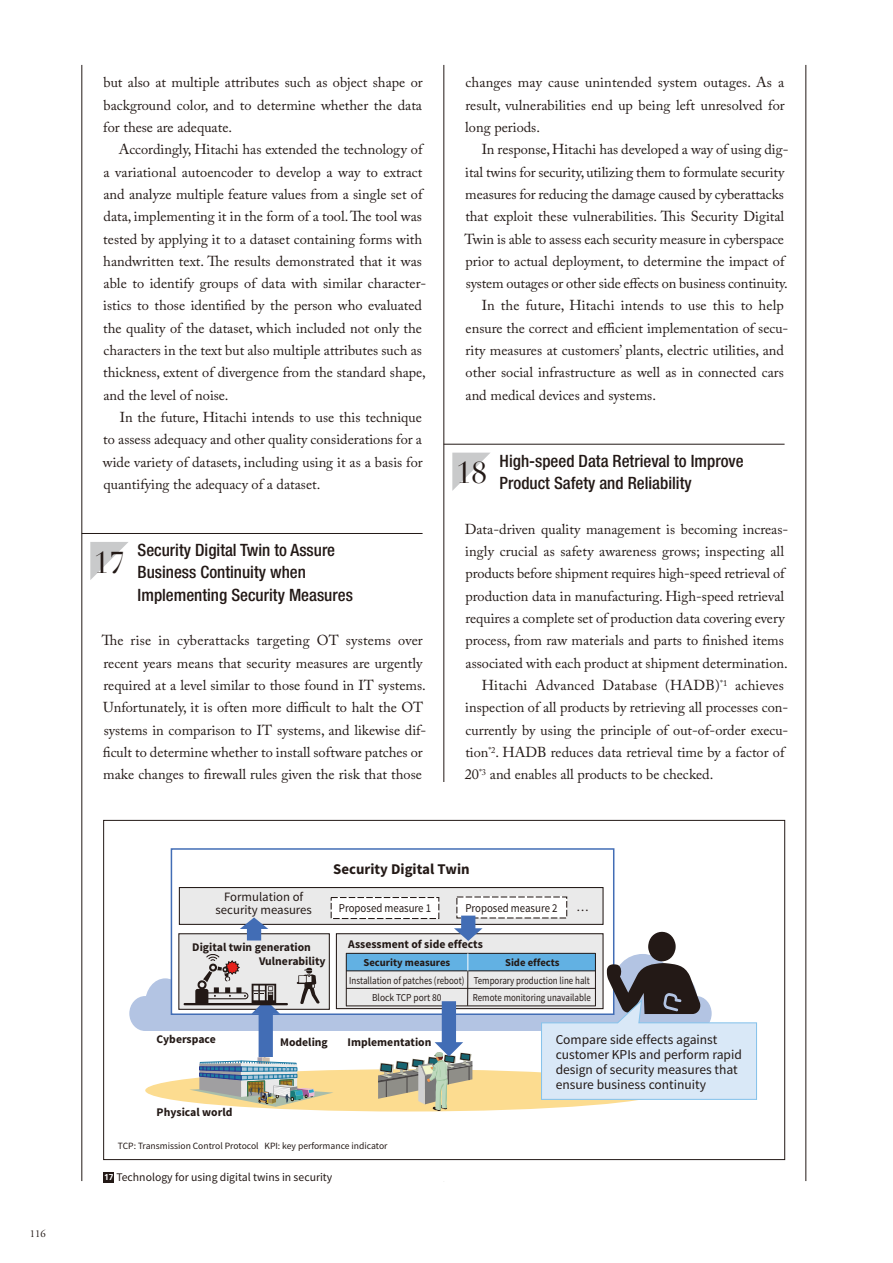
<style>
.page{position:relative;width:893px;height:1263px;background:#fff}
.page>*{position:absolute;margin:0;border:0;box-sizing:border-box;transform-origin:0 0}
.t1{font:29.7px "Didot LT Pro";color:#231916}
.t2{font:500 condensed 16.95px/22.4px "Helvetica Neue LT Std";color:#231916}
.t3{font:700 14.85px "Source Sans Pro";color:#231916}
.t4{font:14.4px/22.4px "Adobe Caslon Pro";color:#231916;text-align:justify}
.t5{font:13.5px/15px "Source Sans Pro";color:#231916}
.t6{font:12.75px/13.5px "Source Sans Pro";color:#231916;text-align:center}
.t7{font:12px "Source Sans Pro";color:#231916;scale:.9 1}
.t8{font:700 11.7px "Source Sans Pro";color:#231916}
.t9{font:11.7px "Source Sans Pro";color:#231916}
.t10{font:700 10.65px "Source Sans Pro";color:#231916}
.t11{font:10.65px "Adobe Garamond Pro";color:#231916}
.t12{font:10.5px "Source Sans Pro";color:#231916;scale:.85 1}
.t13{font:10.5px "Source Sans Pro";color:#231916;scale:.9 1}
.t14{font:9.6px "Source Sans Pro";color:#231916}
.s1{font-family:"Frutiger LT Std";font-weight:700;font-size:8.55px;color:#fff}
</style>
<div class="page">
<hr style="left:82px;top:65px;width:1px;height:1116px;background:#231916">
<hr style="left:444px;top:65px;width:1px;height:1116px;background:#231916">
<hr style="left:805px;top:65px;width:1px;height:1116px;background:#231916">
<hr style="left:444px;top:444px;width:340px;height:1px;background:#231916">
<svg style="left:452px;top:453px;width:38px;height:38px"></svg>
<hr style="left:82px;top:533px;width:340px;height:1px;background:#231916">
<svg style="left:90px;top:542px;width:38px;height:38px"></svg>
<div style="left:145px;top:1003px;width:558px;height:28px;background:#b3c4e3"></div>
<div style="left:129px;top:996px;width:32px;height:35px;background:#b3c4e3;border-radius:50%"></div>
<div style="left:145px;top:978px;width:40px;height:50px;background:#b3c4e3;border-radius:50%"></div>
<div style="left:145px;top:1069px;width:522px;height:43px;background:#fcdc90;border-radius:50%"></div>
<div style="left:172px;top:849px;width:442px;height:165px;background:#fff"></div>
<div style="left:171px;top:848px;width:443px;height:167px;border:2px solid #426db5"></div>
<div style="left:179px;top:934px;width:150px;height:75px;background:#eaeaea"></div>
<div style="left:178px;top:933px;width:152px;height:77px;border:1px solid #231916"></div>
<div style="left:336px;top:934px;width:267px;height:75px;background:#eaeaea"></div>
<div style="left:346px;top:953px;width:122px;height:18px;background:#62b1e3"></div>
<div style="left:468px;top:953px;width:127px;height:18px;background:#62b1e3"></div>
<div style="left:336px;top:933px;width:267px;height:76px;border:1px solid #231916"></div>
<hr style="left:346px;top:970px;width:250px;height:1px;background:#231916">
<hr style="left:346px;top:988px;width:250px;height:1px;background:#231916">
<hr style="left:346px;top:953px;width:1px;height:53px;background:#231916">
<hr style="left:346px;top:953px;width:249px;height:1px;background:#231916">
<hr style="left:346px;top:1006px;width:249px;height:1px;background:#231916">
<hr style="left:467px;top:971px;width:1px;height:35px;background:#231916">
<svg style="left:467px;top:953px;width:1px;height:18px"></svg>
<div style="left:179px;top:888px;width:424px;height:36px;background:#eaeaea"></div>
<div style="left:179px;top:887px;width:424px;height:38px;border:1px solid #231916"></div>
<div style="left:331px;top:898px;width:108px;height:21px;background:#fff"></div>
<div style="left:331px;top:897px;width:108px;height:22px;border:1px dashed #231916"></div>
<div style="left:457px;top:897px;width:110px;height:21px;background:#fff"></div>
<svg style="left:454px;top:916px;width:28px;height:25px"></svg>
<svg style="left:240px;top:917px;width:28px;height:24px"></svg>
<svg style="left:378px;top:1001px;width:94px;height:110px"></svg>
<svg style="left:154px;top:953px;width:179px;height:154px"></svg>
<svg style="left:540px;top:926px;width:217px;height:174px"></svg>
<div style="left:103px;top:1172px;width:11px;height:11px;background:#231916"></div>
<p class="t11" style="left:30px;top:1228px;width:17px">116</p>
<p class="t4" style="left:103px;top:73px;width:321px">but also at multiple attributes such as object shape or background color, and to determine whether the data for these are adequate.</p>
<p class="t4" style="left:103px;top:140px;width:325px;text-align:left;text-indent:16px">Accordingly, Hitachi has extended the technology of a variational autoencoder to develop a way to extract and analyze multiple feature values from a single set of data, implementing it in the form of a tool. The tool was tested by applying it to a dataset containing forms with handwritten text. The results demonstrated that it was able to identify groups of data with similar character&shy;istics to those identified by the person who evaluated the quality of the dataset, which included not only the characters in the text but also multiple attributes such as thickness, extent of divergence from the standard shape, and the level of noise.</p>
<p class="t4" style="left:103px;top:408px;width:321px;text-indent:17px">In the future, Hitachi intends to use this technique to assess adequacy and other quality considerations for a wide variety of datasets, including using it as a basis for quantifying the adequacy of a dataset.</p>
<p class="t2" style="left:137px;top:540px;width:217px">Security Digital Twin to Assure<br>Business Continuity when<br>Implementing Security Measures</p>
<p class="t4" style="left:102px;top:631px;width:326px;text-align:left">The rise in cyberattacks targeting OT systems over recent years means that security measures are urgently required at a level similar to those found in IT systems.<br>Unfortunately, it is often more difficult to halt the OT systems in comparison to IT systems, and likewise dif&shy;ficult to determine whether to install software patches or make changes to firewall rules given the risk that those</p>
<h1 class="t1" style="left:94px;top:545px;width:32px">17</h1>
<p class="t4" style="left:465px;top:73px;width:321px">changes may cause unintended system outages. As a result, vulnerabilities end up being left unresolved for long periods.</p>
<p class="t4" style="left:482px;top:140px;width:308px">In response, Hitachi has developed a way of using dig-</p>
<p class="t4" style="left:465px;top:162px;width:321px">ital twins for security, utilizing them to formulate security</p>
<p class="t4" style="left:465px;top:184px;width:320px">measures for reducing the damage caused by cyberattacks</p>
<p class="t4" style="left:465px;top:207px;width:320px">that exploit these vulnerabilities. This Security Digital</p>
<p class="t4" style="left:464px;top:229px;width:321px">Twin is able to assess each security measure in cyberspace</p>
<p class="t4" style="left:465px;top:251px;width:320px">prior to actual deployment, to determine the impact of</p>
<p class="t4" style="left:466px;top:274px;width:324px">system outages or other side effects on business continuity.</p>
<p class="t4" style="left:482px;top:296px;width:304px">In the future, Hitachi intends to use this to help</p>
<p class="t4" style="left:466px;top:318px;width:324px">ensure the correct and efficient implementation of secu-</p>
<p class="t4" style="left:465px;top:341px;width:320px">rity measures at customers’ plants, electric utilities, and</p>
<p class="t4" style="left:466px;top:363px;width:320px">other social infrastructure as well as in connected cars</p>
<p class="t4" style="left:465px;top:385px;width:192px">and medical devices and systems.</p>
<p class="t2" style="left:500px;top:451px;width:246px">High-speed Data Retrieval to Improve<br>Product Safety and Reliability</p>
<p class="t4" style="left:465px;top:519px;width:325px">Data-driven quality management is becoming increas-</p>
<p class="t4" style="left:465px;top:542px;width:320px">ingly crucial as safety awareness grows; inspecting all</p>
<p class="t4" style="left:465px;top:564px;width:320px">products before shipment requires high-speed retrieval of</p>
<p class="t4" style="left:465px;top:586px;width:320px">production data in manufacturing. High-speed retrieval</p>
<p class="t4" style="left:465px;top:609px;width:321px">requires a complete set of production data covering every</p>
<p class="t4" style="left:465px;top:631px;width:320px">process, from raw materials and parts to finished items</p>
<p class="t4" style="left:465px;top:653px;width:324px">associated with each product at shipment determination.</p>
<p class="t4" style="left:482px;top:676px;width:304px">Hitachi Advanced Database (HADB)<sup>*1</sup> achieves</p>
<p class="t4" style="left:465px;top:698px;width:325px">inspection of all products by retrieving all processes con-</p>
<p class="t4" style="left:466px;top:720px;width:324px">currently by using the principle of out-of-order execu-</p>
<p class="t4" style="left:465px;top:743px;width:321px">tion<sup>*2</sup>. HADB reduces data retrieval time by a factor of</p>
<p class="t4" style="left:465px;top:765px;width:250px">20<sup>*3</sup> and enables all products to be checked.</p>
<h1 class="t1" style="left:456px;top:456px;width:32px">18</h1>
<p class="t6" style="left:216px;top:891px;width:98px">Formulation of security measures</p>
<p class="t8" style="left:192px;top:942px;width:120px">Digital twin generation</p>
<p class="t8" style="left:259px;top:957px;width:68px">Vulnerability</p>
<p class="t3" style="left:333px;top:864px;width:138px">Security Digital Twin</p>
<p class="t7" style="left:339px;top:904px;width:104px">Proposed measure 1</p>
<p class="t8" style="left:348px;top:940px;width:136px">Assessment of side effects</p>
<p class="t7" style="left:465px;top:904px;width:104px">Proposed measure 2</p>
<p class="t6" style="left:576px;top:901px;width:14px">…</p>
<p class="t10" style="left:363px;top:959px;width:88px">Security measures</p>
<p class="t10" style="left:505px;top:959px;width:56px">Side effects</p>
<p class="t12" style="left:349px;top:976px;width:284px">Installation of patches (reboot) Temporary production line halt</p>
<p class="t13" style="left:372px;top:993px;width:79px">Block TCP port 80</p>
<p class="t12" style="left:473px;top:993px;width:140px">Remote monitoring unavailable</p>
<p class="t8" style="left:157px;top:1035px;width:61px">Cyberspace</p>
<p class="t8" style="left:280px;top:1038px;width:49px">Modeling</p>
<p class="t8" style="left:348px;top:1038px;width:85px">Implementation</p>
<p class="t8" style="left:157px;top:1108px;width:77px">Physical world</p>
<p class="t14" style="left:118px;top:1142px;width:271px">TCP: Transmission Control Protocol KPI: key performance indicator</p>
<p class="t9" style="left:104px;top:1173px;width:230px"><span class="s1">17</span> Technology for using digital twins in security</p>
<p class="t5" style="left:556px;top:1033px;width:188px">Compare side effects against customer KPIs and perform rapid design of security measures that ensure business continuity</p>
</div>
